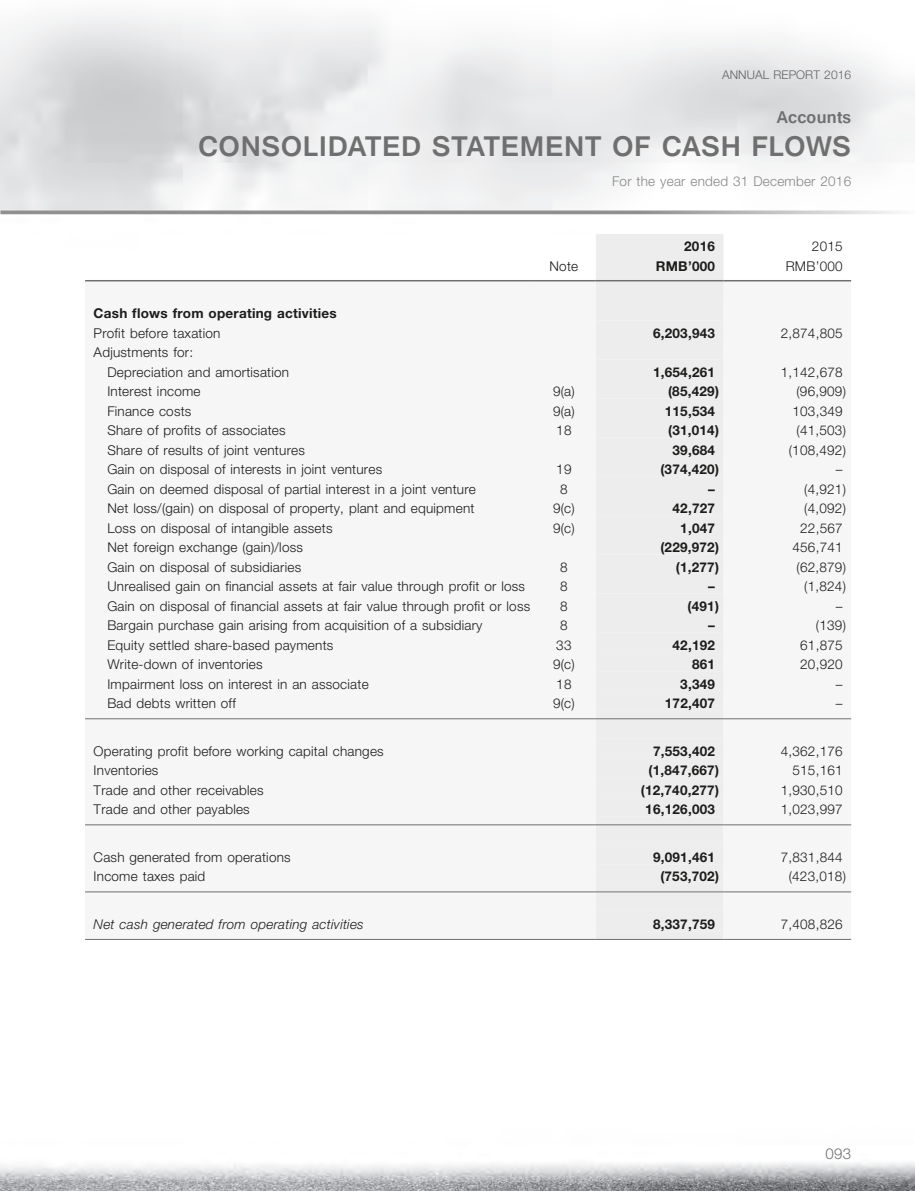
<style>
.page{position:relative;width:915px;height:1191px;background:#fff}
.page>*{position:absolute;margin:0;border:0;box-sizing:border-box;transform-origin:0 0}
.t1{font:700 30px "Gautami";letter-spacing:.01em;color:#6f6f6f}
.t2{font:700 18px "Gautami";letter-spacing:.015em;color:#6f6f6f}
.t3{font:300 15px "Helvetica Neue LT Std";color:#6f6f6f}
.t4{font:300 13.5px/19.5px "Helvetica Neue LT Std";letter-spacing:.015em;color:#1c1c1b}
.t5{font:700 13.5px "Helvetica Neue LT Std";letter-spacing:.015em;color:#1c1c1b}
.t6{font:italic 300 13.5px "Helvetica Neue LT Std";letter-spacing:.015em;color:#1c1c1b}
.t7{font:300 13.5px "Helvetica Neue LT Std";letter-spacing:.015em;color:#878787}
.t8{font:300 12px "Helvetica Neue LT Std";letter-spacing:.005em;color:#636362}
</style>
<div class="page">
<img style="left:0;top:13px;width:914px;height:1178px">
<svg style="left:0;top:210px;width:914px;height:4px;fill:#909090"></svg>
<div style="left:595px;top:234px;width:128px;height:46px;background:#ededed"></div>
<div style="left:85px;top:281px;width:765px;height:658px;background:#f6f6f6"></div>
<div style="left:595px;top:281px;width:128px;height:650px;background:#ededed"></div>
<hr style="left:85px;top:280px;width:446px;height:1px;background:#6f6f6f">
<hr style="left:531px;top:280px;width:64px;height:1px;background:#6f6f6f">
<hr style="left:595px;top:280px;width:128px;height:1px;background:#6f6f6f">
<hr style="left:723px;top:280px;width:127px;height:1px;background:#6f6f6f">
<hr style="left:85px;top:718px;width:446px;height:1px;background:#6f6f6f">
<hr style="left:531px;top:718px;width:64px;height:1px;background:#6f6f6f">
<hr style="left:595px;top:718px;width:128px;height:1px;background:#6f6f6f">
<hr style="left:723px;top:718px;width:127px;height:1px;background:#6f6f6f">
<hr style="left:85px;top:824px;width:446px;height:1px;background:#6f6f6f">
<hr style="left:531px;top:824px;width:64px;height:1px;background:#6f6f6f">
<hr style="left:595px;top:824px;width:128px;height:1px;background:#6f6f6f">
<hr style="left:723px;top:824px;width:127px;height:1px;background:#6f6f6f">
<hr style="left:85px;top:891px;width:446px;height:1px;background:#6f6f6f">
<hr style="left:531px;top:891px;width:64px;height:1px;background:#6f6f6f">
<hr style="left:595px;top:891px;width:128px;height:1px;background:#6f6f6f">
<hr style="left:723px;top:891px;width:127px;height:1px;background:#6f6f6f">
<hr style="left:85px;top:939px;width:446px;height:1px;background:#6f6f6f">
<hr style="left:531px;top:939px;width:64px;height:1px;background:#6f6f6f">
<hr style="left:595px;top:939px;width:128px;height:1px;background:#6f6f6f">
<hr style="left:723px;top:939px;width:127px;height:1px;background:#6f6f6f">
<p class="t8" style="left:721px;top:68px;width:131px">ANNUAL REPORT 2016</p>
<h2 class="t2" style="left:776px;top:106px;width:76px">Accounts</h2>
<h1 class="t1" style="left:198px;top:128px;width:654px">CONSOLIDATED STATEMENT OF CASH FLOWS</h1>
<p class="t7" style="left:612px;top:173px;width:240px">For the year ended 31 December 2016</p>
<p class="t5" style="left:684px;top:238px;width:32px">2016</p>
<p class="t4" style="left:811px;top:236px;width:32px">2015</p>
<p class="t4" style="left:549px;top:256px;width:30px">Note</p>
<p class="t5" style="left:655px;top:257px;width:61px">RMB’000</p>
<p class="t4" style="left:785px;top:256px;width:58px">RMB’000</p>
<p class="t5" style="left:94px;top:305px;width:244px">Cash flows from operating activities</p>
<p class="t4" style="left:94px;top:323px;width:128px">Profit before taxation</p>
<p class="t5" style="left:652px;top:324px;width:63px">6,203,943</p>
<p class="t4" style="left:780px;top:323px;width:63px">2,874,805</p>
<p class="t4" style="left:107px;top:342px;width:183px;text-indent:-14px">Adjustments for:<br>Depreciation and amortisation</p>
<p class="t5" style="left:652px;top:363px;width:63px">1,654,261</p>
<p class="t4" style="left:780px;top:362px;width:63px">1,142,678</p>
<p class="t4" style="left:107px;top:381px;width:95px">Interest income</p>
<p class="t4" style="left:553px;top:381px;width:23px">9(a)</p>
<p class="t5" style="left:667px;top:383px;width:52px">(85,429)</p>
<p class="t4" style="left:796px;top:381px;width:51px">(96,909)</p>
<p class="t4" style="left:107px;top:401px;width:86px">Finance costs</p>
<p class="t4" style="left:553px;top:401px;width:23px">9(a)</p>
<p class="t5" style="left:664px;top:402px;width:52px">115,534</p>
<p class="t4" style="left:792px;top:401px;width:52px">103,349</p>
<p class="t4" style="left:107px;top:420px;width:180px">Share of profits of associates</p>
<p class="t4" style="left:556px;top:420px;width:17px">18</p>
<p class="t5" style="left:668px;top:422px;width:52px">(31,014)</p>
<p class="t4" style="left:796px;top:420px;width:51px">(41,503)</p>
<p class="t4" style="left:107px;top:440px;width:199px">Share of results of joint ventures</p>
<p class="t5" style="left:672px;top:441px;width:44px">39,684</p>
<p class="t4" style="left:788px;top:440px;width:59px">(108,492)</p>
<p class="t4" style="left:107px;top:459px;width:276px">Gain on disposal of interests in joint ventures</p>
<p class="t4" style="left:556px;top:459px;width:17px">19</p>
<p class="t5" style="left:660px;top:461px;width:60px">(374,420)</p>
<p class="t4" style="left:835px;top:459px;width:8px">–</p>
<p class="t4" style="left:107px;top:479px;width:370px">Gain on deemed disposal of partial interest in a joint venture</p>
<p class="t4" style="left:560px;top:479px;width:9px">8</p>
<p class="t5" style="left:708px;top:480px;width:8px">–</p>
<p class="t4" style="left:804px;top:479px;width:43px">(4,921)</p>
<p class="t4" style="left:107px;top:498px;width:368px">Net loss/(gain) on disposal of property, plant and equipment</p>
<p class="t4" style="left:553px;top:498px;width:23px">9(c)</p>
<p class="t5" style="left:672px;top:500px;width:44px">42,727</p>
<p class="t4" style="left:804px;top:498px;width:43px">(4,092)</p>
<p class="t4" style="left:107px;top:518px;width:226px">Loss on disposal of intangible assets</p>
<p class="t4" style="left:553px;top:518px;width:23px">9(c)</p>
<p class="t5" style="left:680px;top:519px;width:36px">1,047</p>
<p class="t4" style="left:800px;top:518px;width:44px">22,567</p>
<p class="t4" style="left:107px;top:537px;width:197px">Net foreign exchange (gain)/loss</p>
<p class="t5" style="left:660px;top:539px;width:60px">(229,972)</p>
<p class="t4" style="left:792px;top:537px;width:52px">456,741</p>
<p class="t4" style="left:107px;top:557px;width:195px">Gain on disposal of subsidiaries</p>
<p class="t4" style="left:560px;top:557px;width:9px">8</p>
<p class="t5" style="left:675px;top:558px;width:45px">(1,277)</p>
<p class="t4" style="left:796px;top:557px;width:51px">(62,879)</p>
<p class="t4" style="left:107px;top:576px;width:419px">Unrealised gain on financial assets at fair value through profit or loss</p>
<p class="t4" style="left:560px;top:576px;width:9px">8</p>
<p class="t5" style="left:708px;top:578px;width:8px">–</p>
<p class="t4" style="left:804px;top:576px;width:43px">(1,824)</p>
<p class="t4" style="left:107px;top:596px;width:424px">Gain on disposal of financial assets at fair value through profit or loss</p>
<p class="t4" style="left:560px;top:596px;width:9px">8</p>
<p class="t5" style="left:687px;top:597px;width:33px">(491)</p>
<p class="t4" style="left:835px;top:596px;width:8px">–</p>
<p class="t4" style="left:107px;top:615px;width:376px">Bargain purchase gain arising from acquisition of a subsidiary</p>
<p class="t4" style="left:560px;top:615px;width:9px">8</p>
<p class="t5" style="left:708px;top:617px;width:8px">–</p>
<p class="t4" style="left:815px;top:615px;width:31px">(139)</p>
<p class="t4" style="left:107px;top:635px;width:227px">Equity settled share-based payments</p>
<p class="t4" style="left:556px;top:635px;width:17px">33</p>
<p class="t5" style="left:672px;top:636px;width:44px">42,192</p>
<p class="t4" style="left:800px;top:635px;width:44px">61,875</p>
<p class="t4" style="left:107px;top:654px;width:157px">Write-down of inventories</p>
<p class="t4" style="left:553px;top:654px;width:23px">9(c)</p>
<p class="t5" style="left:691px;top:656px;width:24px">861</p>
<p class="t4" style="left:800px;top:654px;width:44px">20,920</p>
<p class="t4" style="left:107px;top:674px;width:263px">Impairment loss on interest in an associate</p>
<p class="t4" style="left:556px;top:674px;width:17px">18</p>
<p class="t5" style="left:680px;top:675px;width:36px">3,349</p>
<p class="t4" style="left:835px;top:674px;width:8px">–</p>
<p class="t4" style="left:107px;top:693px;width:130px">Bad debts written off</p>
<p class="t4" style="left:553px;top:693px;width:23px">9(c)</p>
<p class="t5" style="left:664px;top:695px;width:52px">172,407</p>
<p class="t4" style="left:835px;top:693px;width:8px">–</p>
<p class="t4" style="left:94px;top:741px;width:291px">Operating profit before working capital changes</p>
<p class="t5" style="left:652px;top:742px;width:63px">7,553,402</p>
<p class="t4" style="left:780px;top:741px;width:63px">4,362,176</p>
<p class="t4" style="left:94px;top:760px;width:66px">Inventories</p>
<p class="t5" style="left:648px;top:762px;width:72px">(1,847,667)</p>
<p class="t4" style="left:792px;top:760px;width:52px">515,161</p>
<p class="t4" style="left:94px;top:780px;width:171px">Trade and other receivables</p>
<p class="t5" style="left:640px;top:781px;width:80px">(12,740,277)</p>
<p class="t4" style="left:780px;top:780px;width:63px">1,930,510</p>
<p class="t4" style="left:94px;top:799px;width:158px">Trade and other payables</p>
<p class="t5" style="left:645px;top:801px;width:71px">16,126,003</p>
<p class="t4" style="left:780px;top:799px;width:63px">1,023,997</p>
<p class="t4" style="left:94px;top:847px;width:198px">Cash generated from operations</p>
<p class="t5" style="left:652px;top:848px;width:63px">9,091,461</p>
<p class="t4" style="left:780px;top:847px;width:63px">7,831,844</p>
<p class="t4" style="left:94px;top:866px;width:113px">Income taxes paid</p>
<p class="t5" style="left:660px;top:868px;width:60px">(753,702)</p>
<p class="t4" style="left:788px;top:866px;width:59px">(423,018)</p>
<p class="t6" style="left:94px;top:916px;width:271px">Net cash generated from operating activities</p>
<p class="t5" style="left:652px;top:915px;width:63px">8,337,759</p>
<p class="t4" style="left:780px;top:914px;width:63px">7,408,826</p>
<p class="t3" style="left:825px;top:1144px;width:27px">093</p>
</div>
